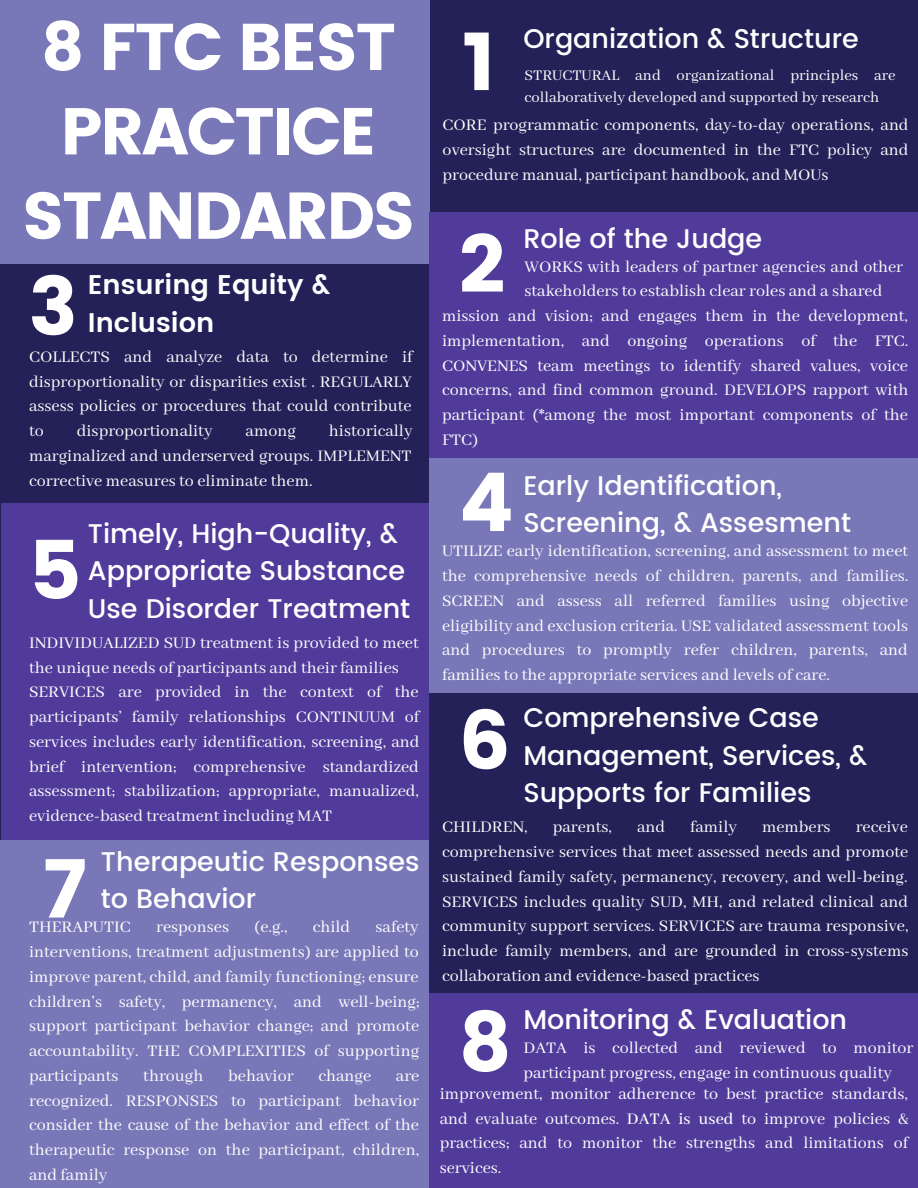
<style>
.page{position:relative;width:918px;height:1188px;background:#242058}
.page>*{position:absolute;margin:0;border:0;box-sizing:border-box;transform-origin:0 0}
.t1{font:81px "Poppins";color:#fff}
.t2{font:66px/84.3px "Poppins";letter-spacing:-.035em;color:#fff;text-align:center}
.t3{font:500 31.05px "Poppins";color:#fff}
.t4{font:500 27px/37.2px "Poppins";color:#fff}
.t5{font:600 27px/37.2px "Poppins";color:#fff}
.t6{font:18px/24.8px "Abhaya Libre";color:#fff;text-align:justify}
.t7{font:16.5px/22.5px "Abhaya Libre";color:#fff}
.s1{font-weight:500}
</style>
<div class="page">
<div style="left:0;top:0;width:429px;height:263px;background:#7878b9"></div>
<div style="left:2px;top:503px;width:526px;height:685px;background:#503b9b"></div>
<div style="left:429px;top:212px;width:489px;height:266px;background:#503b9b"></div>
<div style="left:429px;top:458px;width:489px;height:260px;background:#7878b9"></div>
<div style="left:0;top:840px;width:529px;height:348px;background:#7878b9"></div>
<div style="left:429px;top:694px;width:489px;height:334px;background:#242058"></div>
<div style="left:429px;top:993px;width:489px;height:195px;background:#503b9b"></div>
<p class="t2" style="left:22px;top:5px;width:395px">8 FTC BEST<br>PRACTICE<br>STANDARDS</p>
<p class="t1" style="left:29px;top:260px;width:51px">3</p>
<p class="t5" style="left:88px;top:266px;width:244px">Ensuring Equity &amp;<br>Inclusion</p>
<p class="t6" style="left:29px;top:345px;width:385px">COLLECTS and analyze data to determine if disproportionality or disparities exist . REGULARLY assess policies or procedures that could contribute to</p>
<p class="t6" style="left:29px;top:419px;width:385px;text-indent:300px">historically marginalized and underserved groups. IMPLEMENT corrective measures to eliminate them.</p>
<p class="t6" style="left:77px;top:419px;width:137px">disproportionality</p>
<p class="t6" style="left:246px;top:419px;width:52px">among</p>
<p class="t1" style="left:29px;top:524px;width:54px">5</p>
<p class="t4" style="left:88px;top:515px;width:324px">Timely, High-Quality, &amp;<br>Appropriate Substance<br>Use Disorder Treatment</p>
<p class="t6" style="left:29px;top:631px;width:391px">INDIVIDUALIZED SUD treatment is provided to meet the unique needs of participants and their families</p>
<p class="t6" style="left:29px;top:681px;width:392px">SERVICES are provided in the context of the participants’ family relationships CONTINUUM of services includes early identification, screening, and brief intervention; comprehensive standardized assessment; stabilization; appropriate, manualized, evidence-based treatment including MAT</p>
<p class="t1" style="left:42px;top:842px;width:47px">7</p>
<p class="t4" style="left:101px;top:843px;width:320px">Therapeutic Responses to Behavior</p>
<p class="t6" style="left:29px;top:916px;width:392px;text-indent:346px">safety interventions, treatment adjustments) are applied to improve parent, child, and family functioning; ensure children’s safety, permanency, and well-being; support participant behavior change; and promote accountability. THE COMPLEXITIES of supporting participants</p>
<p class="t6" style="left:29px;top:916px;width:103px">THERAPUTIC</p>
<p class="t6" style="left:156px;top:916px;width:74px">responses</p>
<p class="t6" style="left:254px;top:916px;width:34px">(e.g.,</p>
<p class="t6" style="left:313px;top:916px;width:39px">child</p>
<p class="t3" style="left:141px;top:974px;width:207px">Take a break</p>
<p class="t6" style="left:143px;top:1064px;width:62px">through</p>
<p class="t6" style="left:228px;top:1064px;width:67px">behavior</p>
<p class="t6" style="left:318px;top:1064px;width:54px">change</p>
<p class="t6" style="left:29px;top:1064px;width:392px;text-indent:367px">are recognized. RESPONSES to participant behavior consider the cause of the behavior and effect of the therapeutic response on the participant, children, and family</p>
<p class="t1" style="left:462px;top:15px;width:36px">1</p>
<p class="t4" style="left:523px;top:20px;width:337px">Organization &amp; Structure</p>
<p class="t7" style="left:525px;top:64px;width:373px">STRUCTURAL and organizational principles are collaboratively developed and supported by research</p>
<p class="t6" style="left:443px;top:114px;width:467px">CORE programmatic components, day-to-day operations, and oversight structures are documented in the FTC policy and procedure manual, participant handbook, and MOUs</p>
<p class="t1" style="left:459px;top:217px;width:48px">2</p>
<p class="t4" style="left:523px;top:220px;width:240px">Role of the Judge</p>
<p class="t6" style="left:525px;top:255px;width:380px">WORKS with leaders of partner agencies and other stakeholders to establish clear roles and a shared</p>
<p class="t6" style="left:442px;top:304px;width:468px">mission and vision; and engages them in the development, implementation, and ongoing operations of the FTC.<br>CONVENES team meetings to identify shared values, voice concerns, and find common ground. DEVELOPS rapport with participant (*among the most important components of the FTC)</p>
<p class="t1" style="left:459px;top:456px;width:56px">4</p>
<p class="t4" style="left:523px;top:467px;width:329px">Early Identification,<br>Screening, &amp; Assesment</p>
<p class="t6" style="left:442px;top:539px;width:468px">UTILIZE early identification, screening, and assessment to meet the comprehensive needs of children, parents, and families.<br>SCREEN and assess all referred families using objective eligibility and exclusion criteria. USE validated assessment tools and procedures to promptly refer children, parents, and families to the appropriate services and levels of care.</p>
<p class="t1" style="left:459px;top:694px;width:53px">6</p>
<p class="t4" style="left:523px;top:700px;width:345px">Comprehensive Case<br>Management, Services, &amp;<br>Supports for Families</p>
<p class="t6" style="left:442px;top:816px;width:87px">CHILDREN,</p>
<p class="t6" style="left:553px;top:816px;width:61px">parents,</p>
<p class="t6" style="left:637px;top:816px;width:30px">and</p>
<p class="t6" style="left:690px;top:816px;width:48px">family</p>
<p class="t6" style="left:762px;top:816px;width:70px">members</p>
<p class="t6" style="left:442px;top:816px;width:468px;text-indent:414px">receive comprehensive services that meet assessed needs and promote sustained family safety, permanency, recovery, and well-being.<br>SERVICES includes quality SUD, MH, and related clinical and community support services. SERVICES are trauma responsive, include family members, and are grounded in cross-systems collaboration and evidence-based practices</p>
<p class="t1" style="left:459px;top:996px;width:54px">8</p>
<p class="t4" style="left:523px;top:1001px;width:325px">Monitoring &amp; Evaluation</p>
<p class="t6" style="left:523px;top:1036px;width:392px">DATA is collected and reviewed to monitor participant progress, engage in continuous quality</p>
<p class="t6" style="left:440px;top:1082px;width:470px">improvement, monitor adherence to best practice standards, and evaluate outcomes. <span class="s1">DATA is used</span> to improve policies &amp; practices; and to monitor the strengths and limitations of services.</p>
</div>
